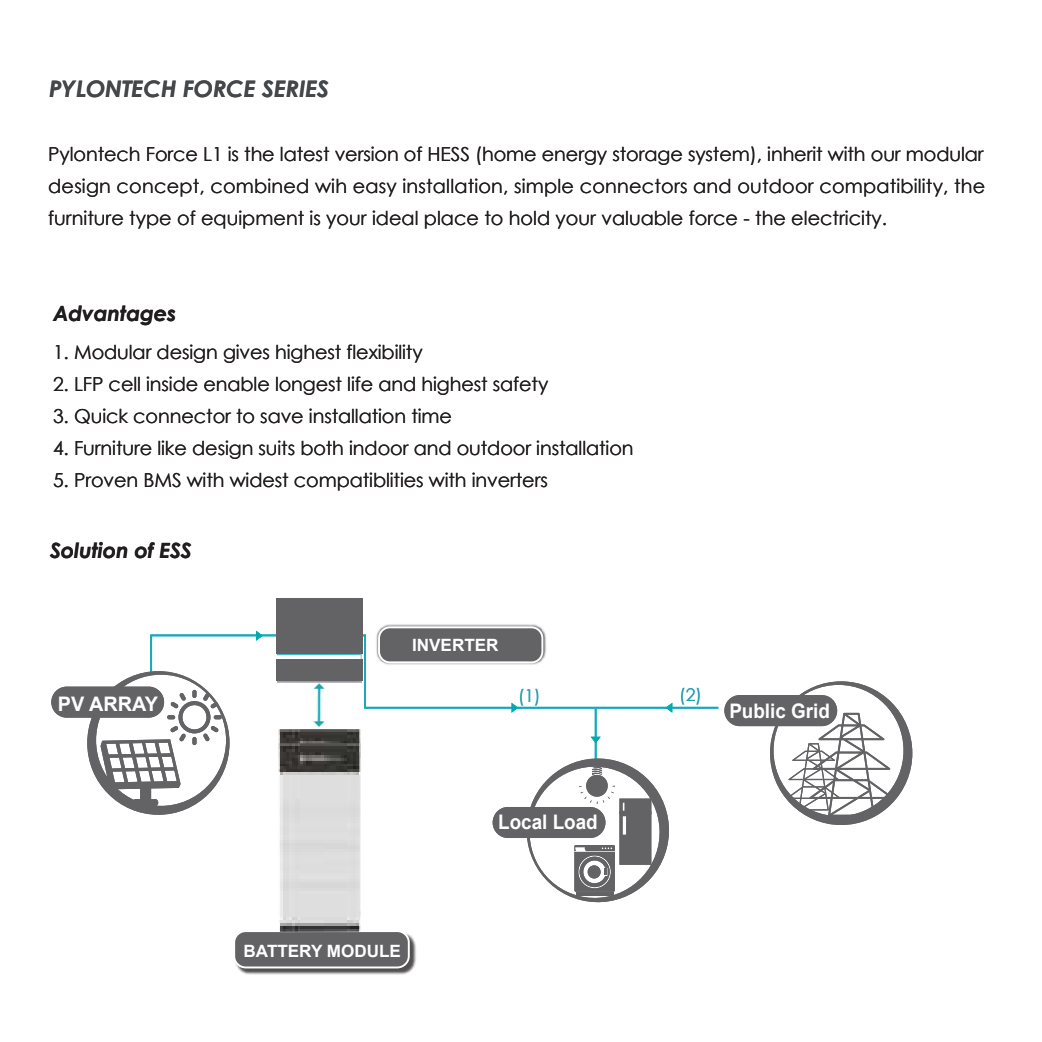
<style>
.page{position:relative;width:1042px;height:1042px;background:#fff}
.page>*{position:absolute;margin:0;border:0;box-sizing:border-box;transform-origin:0 0}
.t1{font:italic 700 22.75px "Century Gothic";color:#45484b}
.t2{font:italic 700 21px "Century Gothic";letter-spacing:-.005em;color:#211e20}
.t3{font:700 19.95px "Arial";color:#fff;scale:.94 1}
.t4{font:700 19.95px "Arial";color:#fff}
.t5{font:19.25px/31.8px "Century Gothic";letter-spacing:-.005em;color:#231f20;text-align:justify}
.t6{font:17.5px "Century Gothic";color:#28a1b3}
.t7{font:700 16.97px "Arial";color:#fff}
</style>
<div class="page">
<img style="left:378px;top:624px;width:166px;height:7px">
<img style="left:236px;top:933px;width:180px;height:42px">
<div style="left:51px;top:686px;width:113px;height:31px;background:#636366;border-radius:15px"></div>
<svg style="left:770px;top:681px;width:142px;height:144px"></svg>
<div style="left:724px;top:695px;width:113px;height:31px;background:#636366;border-radius:15px"></div>
<div style="left:379px;top:627px;width:163px;height:35px;background:#636366;border-radius:11px"></div>
<div style="left:378px;top:626px;width:165px;height:37px;border:2px solid #fff;border-radius:11px"></div>
<div style="left:234px;top:931px;width:175px;height:36px;background:#636366;border-radius:11px"></div>
<div style="left:233px;top:930px;width:177px;height:38px;border:2px solid #fff;border-radius:11px"></div>
<svg style="left:87px;top:631px;width:632px;height:272px"></svg>
<div style="left:277px;top:598px;width:86px;height:56px;background:#636366"></div>
<div style="left:277px;top:660px;width:86px;height:21px;background:#636366"></div>
<img style="left:278px;top:728px;width:84px;height:205px">
<p class="t1" style="left:49px;top:71px;width:281px">PYLONTECH FORCE SERIES</p>
<p class="t5" style="left:48px;top:138px;width:938px">Pylontech Force L1 is the latest version of HESS (home energy storage system), inherit with our modular design concept, combined wih easy installation, simple connectors and outdoor compatibility, the furniture type of equipment is your ideal place to hold your valuable force - the electricity.</p>
<p class="t2" style="left:53px;top:297px;width:125px">Advantages</p>
<p class="t5" style="left:53px;top:336px;width:371px">1. Modular design gives highest flexibility</p>
<p class="t5" style="left:53px;top:368px;width:497px">2. LFP cell inside enable longest life and highest safety</p>
<p class="t5" style="left:53px;top:400px;width:400px">3. Quick connector to save installation time</p>
<p class="t5" style="left:53px;top:432px;width:582px">4. Furniture like design suits both indoor and outdoor installation</p>
<p class="t5" style="left:53px;top:463px;width:496px">5. Proven BMS with widest compatiblities with inverters</p>
<p class="t2" style="left:50px;top:534px;width:143px">Solution of ESS</p>
<p class="t4" style="left:58px;top:690px;width:102px">PV ARRAY</p>
<p class="t7" style="left:412px;top:633px;width:88px">INVERTER</p>
<p class="t6" style="left:518px;top:683px;width:24px">(1)</p>
<p class="t6" style="left:679px;top:682px;width:24px">(2)</p>
<p class="t3" style="left:729px;top:697px;width:109px">Public Grid</p>
<p class="t3" style="left:498px;top:808px;width:107px">Local Load</p>
<p class="t7" style="left:244px;top:939px;width:159px">BATTERY MODULE</p>
</div>
